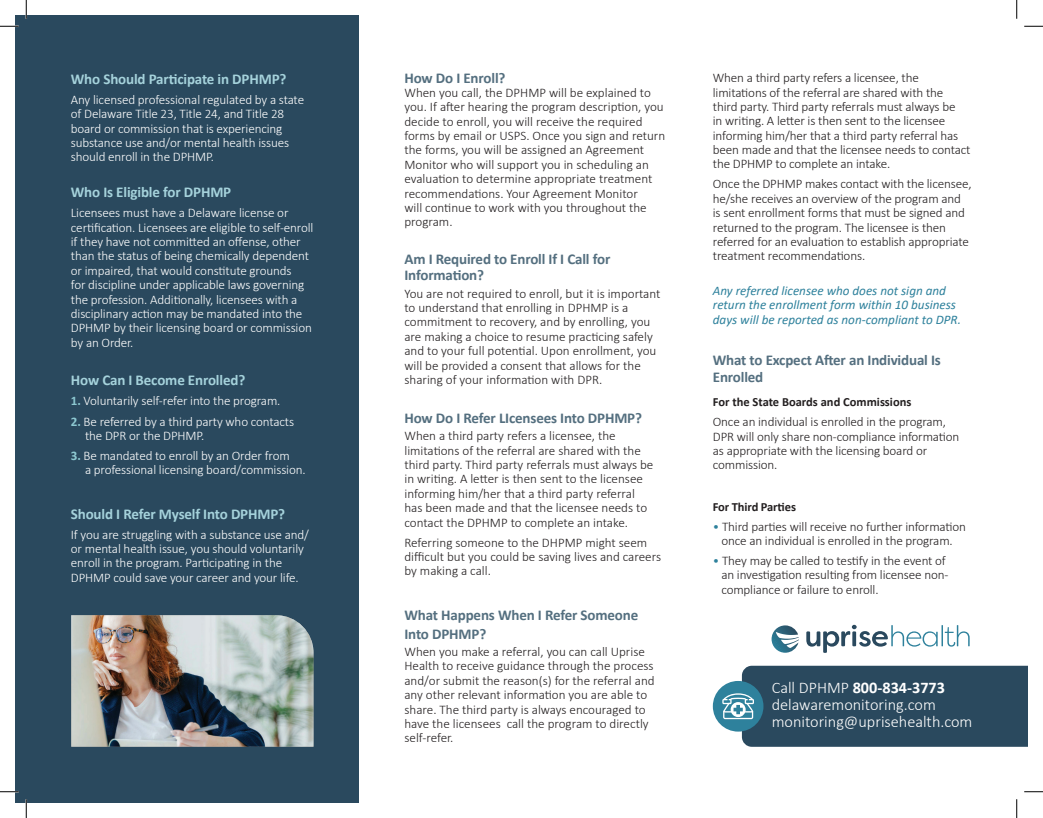
<style>
.page{position:relative;width:1043px;height:818px;background:#fff}
.page>*{position:absolute;margin:0;border:0;box-sizing:border-box;transform-origin:0 0}
.t1{font:300 16.25px/16.9px "Calibri";color:#fff}
.t2{font:700 15px/16.2px "Calibri";letter-spacing:-.01em;color:#546f7f}
.t3{font:700 15px "Calibri";letter-spacing:-.01em;color:#a5d2db}
.t4{font:300 13.12px/14.4px "Calibri";letter-spacing:-.01em;color:#231f20}
.t5{font:300 13.12px/14.4px "Calibri";letter-spacing:-.01em;color:#fff}
.t6{font:italic 13.12px/14.4px "Calibri";color:#2e819c}
.t7{font:700 12.5px "Calibri";color:#231f20}
.s1{font-weight:700;color:#8dc8d1}
.s2{color:#2e819c}
.s3{font-weight:700}
</style>
<div class="page">
<div style="left:15px;top:15px;width:343px;height:787px;background:#2a495e"></div>
<svg style="left:712px;top:681px;width:51px;height:50px"></svg>
<svg style="left:722px;top:665px;width:306px;height:81px;background:#36566a"></svg>
<svg style="left:771px;top:625px;width:27px;height:27px"></svg>
<svg style="left:806px;top:624px;width:131px;height:28px"></svg>
<hr style="left:941px;top:625px;width:2px;height:21px;background:#2e819c">
<svg style="left:944px;top:625px;width:25px;height:21px"></svg>
<img style="left:71px;top:615px;width:242px;height:131px">
<svg style="left:0;top:25px;width:19px;height:2px"></svg>
<svg style="left:1024px;top:25px;width:18px;height:2px"></svg>
<svg style="left:0;top:791px;width:19px;height:1px"></svg>
<svg style="left:1024px;top:791px;width:18px;height:1px"></svg>
<svg style="left:25px;top:0;width:2px;height:19px"></svg>
<svg style="left:25px;top:799px;width:2px;height:19px"></svg>
<svg style="left:1016px;top:0;width:1px;height:19px"></svg>
<svg style="left:1016px;top:799px;width:1px;height:19px"></svg>
<p class="t3" style="left:71px;top:68px;width:217px">Who Should Participate in DPHMP?</p>
<p class="t5" style="left:71px;top:92px;width:235px">Any licensed professional regulated by a state of Delaware Title 23, Title 24, and Title 28 board or commission that is experiencing substance use and/or mental health issues should enroll in the DPHMP.</p>
<p class="t3" style="left:71px;top:182px;width:162px">Who Is Eligible for DPHMP</p>
<p class="t5" style="left:71px;top:205px;width:244px">Licensees must have a Delaware license or certification. Licensees are eligible to self-enroll if they have not committed an offense, other than the status of being chemically dependent or impaired, that would constitute grounds<br>for discipline under applicable laws governing the profession. Additionally, licensees with a disciplinary action may be mandated into the DPHMP by their licensing board or commission by an Order.</p>
<p class="t3" style="left:71px;top:370px;width:176px">How Can I Become Enrolled?</p>
<p class="t5" style="left:71px;top:394px;width:211px"><span class="s1">1.</span> Voluntarily self-refer into the program.</p>
<p class="t5" style="left:85px;top:414px;width:211px;text-indent:-14px"><span class="s1">2.</span> Be referred by a third party who contacts the DPR or the DPHMP.</p>
<p class="t5" style="left:85px;top:448px;width:222px;text-indent:-14px"><span class="s1">3.</span> Be mandated to enroll by an Order from<br>a professional licensing board/commission.</p>
<p class="t3" style="left:71px;top:503px;width:216px">Should I Refer Myself Into DPHMP?</p>
<p class="t5" style="left:71px;top:527px;width:240px">If you are struggling with a substance use and/ or mental health issue, you should voluntarily enroll in the program. Participating in the DPHMP could save your career and your life.</p>
<p class="t2" style="left:404px;top:69px;width:103px">How Do I Enroll?</p>
<p class="t4" style="left:404px;top:85px;width:262px">When you call, the DPHMP will be explained to you. If after hearing the program description, you decide to enroll, you will receive the required forms by email or USPS. Once you sign and return the forms, you will be assigned an Agreement Monitor who will support you in scheduling an evaluation to determine appropriate treatment recommendations. Your Agreement Monitor<br>will continue to work with you throughout the program.</p>
<p class="t2" style="left:404px;top:250px;width:207px">Am I Required to Enroll If I Call for<br>Information?</p>
<p class="t4" style="left:404px;top:286px;width:257px">You are not required to enroll, but it is important to understand that enrolling in DPHMP is a commitment to recovery, and by enrolling, you are making a choice to resume practicing safely and to your full potential. Upon enrollment, you will be provided a consent that allows for the sharing of your information with DPR.</p>
<p class="t2" style="left:404px;top:409px;width:239px">How Do I Refer LIcensees Into DPHMP?</p>
<p class="t4" style="left:404px;top:428px;width:250px">When a third party refers a licensee, the limitations of the referral are shared with the third party. Third party referrals must always be in writing. A letter is then sent to the licensee informing him/her that a third party referral has been made and that the licensee needs to contact the DPHMP to complete an intake.</p>
<p class="t4" style="left:404px;top:535px;width:258px">Referring someone to the DHPMP might seem difficult but you could be saving lives and careers by making a call.</p>
<p class="t2" style="left:404px;top:605px;width:235px;line-height:18.8px">What Happens When I Refer Someone<br>Into DPHMP?</p>
<p class="t4" style="left:404px;top:644px;width:252px">When you make a referral, you can call Uprise Health to receive guidance through the process and/or submit the reason(s) for the referral and any other relevant information you are able to share. The third party is always encouraged to have the licensees call the program to directly self-refer.</p>
<p class="t4" style="left:713px;top:70px;width:259px">When a third party refers a licensee, the limitations of the referral are shared with the third party. Third party referrals must always be<br>in writing. A letter is then sent to the licensee informing him/her that a third party referral has been made and that the licensee needs to contact the DPHMP to complete an intake.</p>
<p class="t4" style="left:713px;top:177px;width:260px">Once the DPHMP makes contact with the licensee, he/she receives an overview of the program and is sent enrollment forms that must be signed and returned to the program. The licensee is then referred for an evaluation to establish appropriate treatment recommendations.</p>
<p class="t6" style="left:713px;top:282px;width:250px">Any referred licensee who does not sign and return the enrollment form within 10 business days will be reported as non-compliant to DPR.</p>
<p class="t2" style="left:712px;top:352px;width:229px">What to Excpect After an Individual Is<br>Enrolled</p>
<p class="t7" style="left:712px;top:393px;width:200px">For the State Boards and Commissions</p>
<p class="t4" style="left:712px;top:414px;width:248px">Once an individual is enrolled in the program, DPR will only share non-compliance information as appropriate with the licensing board or commission.</p>
<p class="t7" style="left:712px;top:497px;width:85px">For Third Parties</p>
<p class="t4" style="left:712px;top:519px;width:255px;text-align:center"><span class="s2">•</span> Third parties will receive no further information once an individual is enrolled in the program.</p>
<p class="t4" style="left:721px;top:553px;width:229px;text-indent:-9px"><span class="s2">•</span> They may be called to testify in the event of an investigation resulting from licensee non&shy;compliance or failure to enroll.</p>
<p class="t1" style="left:771px;top:679px;width:202px">Call DPHMP <span class="s3">800-834-3773 </span>delawaremonitoring.com monitoring@uprisehealth.com</p>
</div>
